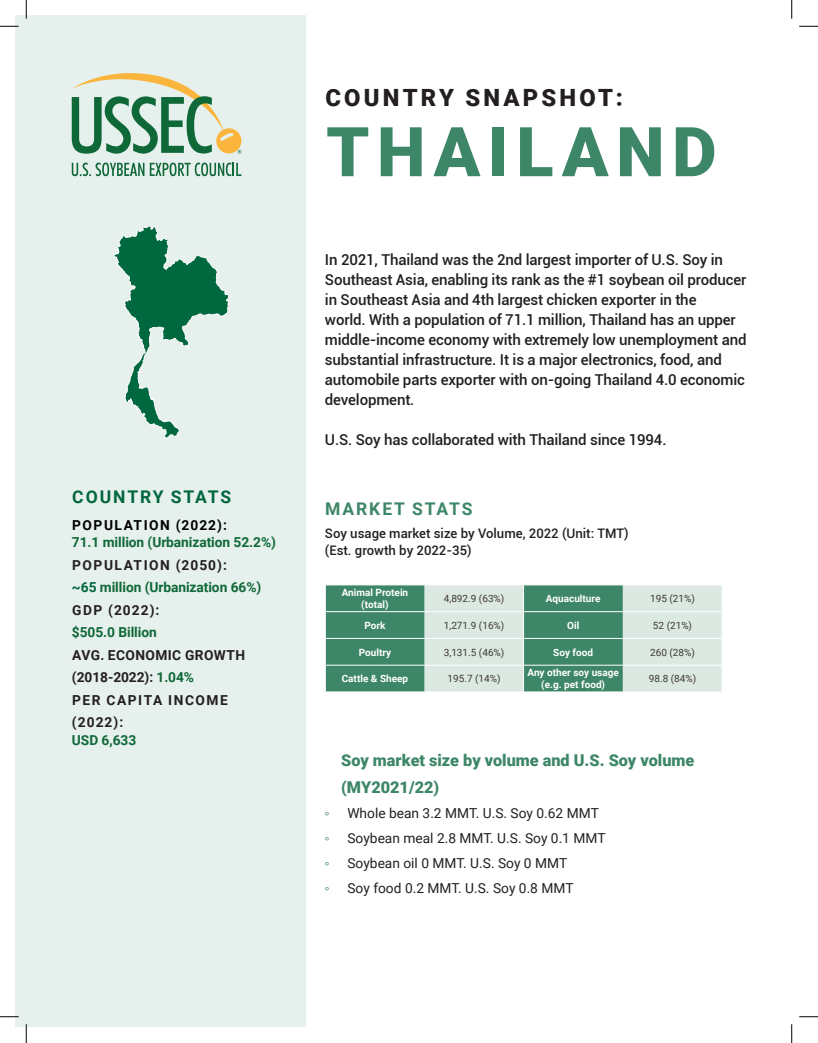
<style>
.page{position:relative;width:818px;height:1043px;background:#fff}
.page>*{position:absolute;margin:0;border:0;box-sizing:border-box;transform-origin:0 0}
.t1{font:900 68.75px "Roboto";letter-spacing:.11em;color:#3d8667}
.t2{font:900 23.75px "Roboto";letter-spacing:.135em;color:#231f20}
.t3{font:700 17.5px "Roboto";letter-spacing:.11em;color:#00673e}
.t4{font:700 17.5px "Roboto";letter-spacing:.11em;color:#3d8667}
.t5{font:900 16.25px/27.5px "Roboto";color:#3d8667}
.t6{font:500 15px/20px "Roboto";letter-spacing:-.01em;color:#231f20}
.t7{font:13.75px "Roboto";color:#231f20}
.t8{font:700 13.75px/22.5px "Roboto";letter-spacing:-.005em;color:#0f6838}
.t9{font:700 13.75px/22.5px "Roboto";letter-spacing:.035em;color:#231f20}
.t10{font:700 13.75px/22.5px "Roboto";letter-spacing:.11em;color:#231f20}
.t11{font:700 13.75px "Roboto";letter-spacing:.11em;color:#000}
.t12{font:500 13.12px "Roboto";color:#231f20}
.t13{font:13.12px "Verdana";color:#00673e}
.t14{font:700 10px/12px "Roboto";color:#fff;text-align:center}
.t15{font:10px "Roboto";color:#3d3934}
.s1{color:#231f20}
.s2{color:#00673e}
.s3{color:#0f6838}
</style>
<div class="page">
<div style="left:15px;top:15px;width:290px;height:1012px;background:#e6f0ec"></div>
<svg style="left:72px;top:163px;width:72px;height:13px"></svg>
<svg style="left:150px;top:163px;width:91px;height:13px"></svg>
<svg style="left:72px;top:73px;width:169px;height:81px"></svg>
<svg style="left:325px;top:585px;width:397px;height:107px;background:#91baa8"></svg>
<svg style="left:113px;top:226px;width:116px;height:213px"></svg>
<svg style="left:0;top:25px;width:19px;height:2px"></svg>
<svg style="left:799px;top:25px;width:19px;height:2px"></svg>
<svg style="left:0;top:1016px;width:19px;height:1px"></svg>
<svg style="left:799px;top:1016px;width:19px;height:1px"></svg>
<svg style="left:25px;top:0;width:2px;height:19px"></svg>
<svg style="left:25px;top:1024px;width:2px;height:18px"></svg>
<svg style="left:791px;top:0;width:1px;height:19px"></svg>
<svg style="left:791px;top:1024px;width:1px;height:18px"></svg>
<p class="t3" style="left:72px;top:484px;width:160px">COUNTRY STATS</p>
<p class="t11" style="left:72px;top:515px;width:156px">POPULATION (2022):</p>
<p class="t8" style="left:72px;top:530px;width:205px">71.1 million (Urbanization 52.2%)</p>
<p class="t8" style="left:72px;top:553px;width:191px"><span class="s1">POPULATION (2050):<br></span><span class="s2">~65</span> million (Urbanization 66%)</p>
<p class="t9" style="left:72px;top:598px;width:89px">GDP (2022):</p>
<p class="t8" style="left:72px;top:620px;width:86px">$505.0 Billion</p>
<p class="t9" style="left:72px;top:643px;width:175px">AVG. ECONOMIC GROWTH (2018-2022): <span class="s3">1.04%</span></p>
<p class="t10" style="left:72px;top:688px;width:157px">PER CAPITA INCOME (2022):</p>
<p class="t8" style="left:72px;top:728px;width:66px">USD 6,633</p>
<p class="t2" style="left:325px;top:81px;width:299px">COUNTRY SNAPSHOT:</p>
<p class="t1" style="left:326px;top:104px;width:392px">THAILAND</p>
<p class="t6" style="left:325px;top:249px;width:423px">In 2021, Thailand was the 2nd largest importer of U.S. Soy in Southeast Asia, enabling its rank as the #1 soybean oil producer in Southeast Asia and 4th largest chicken exporter in the<br>world. With a population of 71.1 million, Thailand has an upper middle-income economy with extremely low unemployment and substantial infrastructure. It is a major electronics, food, and automobile parts exporter with on-going Thailand 4.0 economic development.</p>
<p class="t6" style="left:325px;top:429px;width:343px">U.S. Soy has collaborated with Thailand since 1994.</p>
<p class="t4" style="left:325px;top:496px;width:149px">MARKET STATS</p>
<p class="t12" style="left:325px;top:523px;width:305px">Soy usage market size by Volume, 2022 (Unit: TMT)</p>
<p class="t12" style="left:325px;top:541px;width:148px">(Est. growth by 2022-35)</p>
<p class="t14" style="left:341px;top:586px;width:68px">Animal Protein (total)</p>
<p class="t15" style="left:444px;top:591px;width:62px">4,892.9 (63%)</p>
<p class="t14" style="left:545px;top:592px;width:56px">Aquaculture</p>
<p class="t15" style="left:650px;top:591px;width:46px">195 (21%)</p>
<p class="t14" style="left:364px;top:619px;width:23px">Pork</p>
<p class="t15" style="left:444px;top:618px;width:62px">1,271.9 (16%)</p>
<p class="t14" style="left:567px;top:619px;width:14px">Oil</p>
<p class="t15" style="left:653px;top:618px;width:41px">52 (21%)</p>
<p class="t14" style="left:359px;top:645px;width:34px">Poultry</p>
<p class="t15" style="left:444px;top:645px;width:62px">3,131.5 (46%)</p>
<p class="t14" style="left:553px;top:645px;width:41px">Soy food</p>
<p class="t15" style="left:650px;top:645px;width:46px">260 (28%)</p>
<p class="t14" style="left:342px;top:672px;width:68px">Cattle &amp; Sheep</p>
<p class="t15" style="left:447px;top:671px;width:55px">195.7 (14%)</p>
<p class="t14" style="left:527px;top:666px;width:93px">Any other soy usage (e.g. pet food)</p>
<p class="t15" style="left:648px;top:671px;width:49px">98.8 (84%)</p>
<p class="t5" style="left:341px;top:745px;width:354px">Soy market size by volume and U.S. Soy volume (MY2021/22)</p>
<p class="t13" style="left:325px;top:804px;width:6px">◦</p>
<p class="t7" style="left:347px;top:803px;width:253px">Whole bean 3.2 MMT. U.S. Soy 0.62 MMT</p>
<p class="t13" style="left:325px;top:829px;width:6px">◦</p>
<p class="t7" style="left:347px;top:828px;width:260px">Soybean meal 2.8 MMT. U.S. Soy 0.1 MMT</p>
<p class="t13" style="left:325px;top:854px;width:6px">◦</p>
<p class="t7" style="left:347px;top:853px;width:221px">Soybean oil 0 MMT. U.S. Soy 0 MMT</p>
<p class="t13" style="left:325px;top:879px;width:6px">◦</p>
<p class="t7" style="left:347px;top:878px;width:228px">Soy food 0.2 MMT. U.S. Soy 0.8 MMT</p>
</div>
